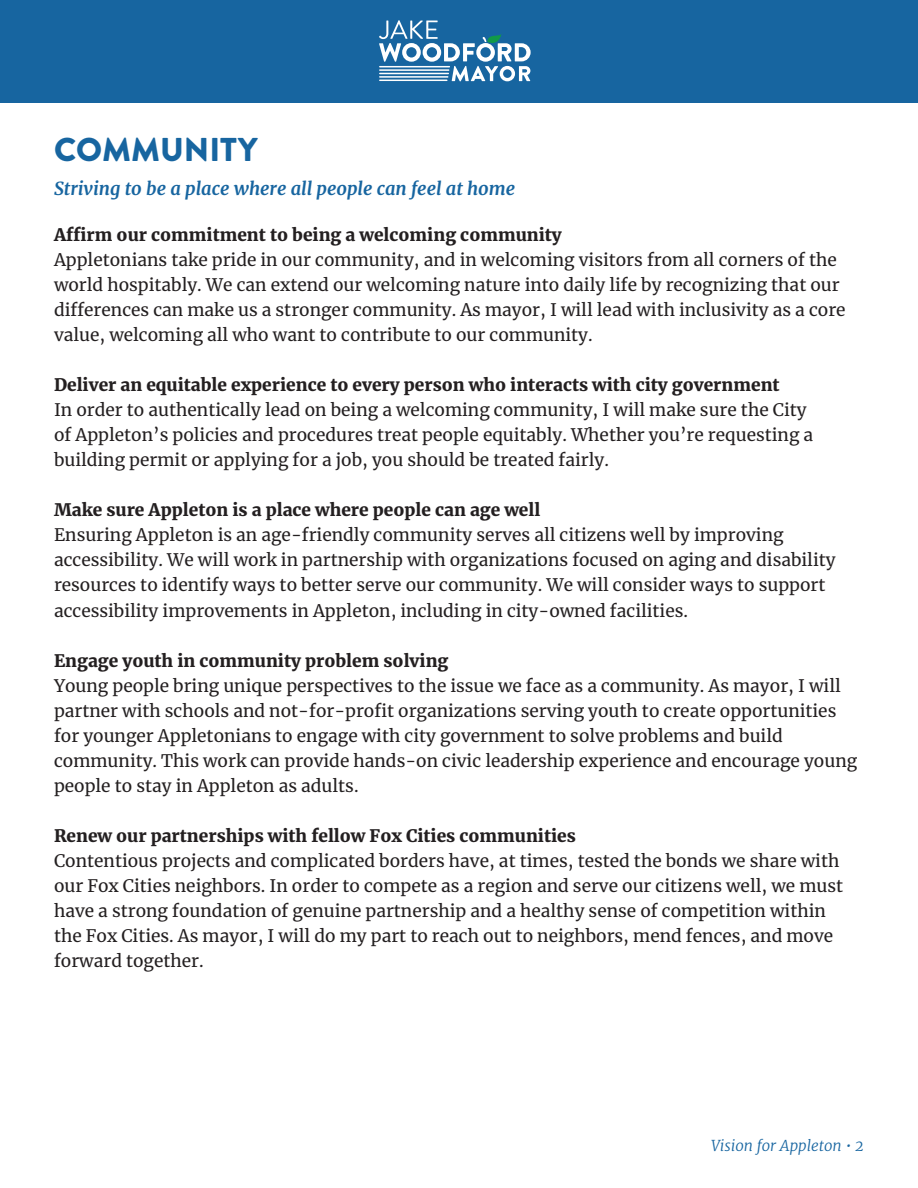
<style>
.page{position:relative;width:918px;height:1188px;background:#fff}
.page>*{position:absolute;margin:0;border:0;box-sizing:border-box;transform-origin:0 0}
.t1{font:900 33px "Brandon Grotesque";color:#1765a0}
.t2{font:italic 700 18px "Merriweather";color:#1765a0}
.t3{font:17.25px/25px "Merriweather";color:#231f20}
.t4{font:900 17.25px "Merriweather";color:#231f20}
.t5{font:italic 300 15px "Merriweather";color:#1765a0}
</style>
<div class="page">
<div style="left:0;top:0;width:918px;height:103px;background:#1765a0"></div>
<svg style="left:379px;top:20px;width:152px;height:61px"></svg>
<h1 class="t1" style="left:54px;top:130px;width:205px">COMMUNITY</h1>
<p class="t2" style="left:54px;top:180px;width:463px">Striving to be a place where all people can feel at home</p>
<p class="t4" style="left:54px;top:226px;width:509px">Affirm our commitment to being a welcoming community</p>
<p class="t3" style="left:54px;top:248px;width:793px">Appletonians take pride in our community, and in welcoming visitors from all corners of the world hospitably. We can extend our welcoming nature into daily life by recognizing that our differences can make us a stronger community. As mayor, I will lead with inclusivity as a core value, welcoming all who want to contribute to our community.</p>
<p class="t4" style="left:54px;top:376px;width:727px">Deliver an equitable experience to every person who interacts with city government</p>
<p class="t3" style="left:54px;top:399px;width:761px">In order to authentically lead on being a welcoming community, I will make sure the City of Appleton’s policies and procedures treat people equitably. Whether you’re requesting a building permit or applying for a job, you should be treated fairly.</p>
<p class="t4" style="left:54px;top:502px;width:488px">Make sure Appleton is a place where people can age well</p>
<p class="t3" style="left:54px;top:524px;width:783px">Ensuring Appleton is an age-friendly community serves all citizens well by improving accessibility. We will work in partnership with organizations focused on aging and disability resources to identify ways to better serve our community. We will consider ways to support accessibility improvements in Appleton, including in city-owned facilities.</p>
<p class="t4" style="left:54px;top:652px;width:396px">Engage youth in community problem solving</p>
<p class="t3" style="left:54px;top:674px;width:805px">Young people bring unique perspectives to the issue we face as a community. As mayor, I will partner with schools and not-for-profit organizations serving youth to create opportunities for younger Appletonians to engage with city government to solve problems and build community. This work can provide hands-on civic leadership experience and encourage young people to stay in Appleton as adults.</p>
<p class="t4" style="left:54px;top:827px;width:523px">Renew our partnerships with fellow Fox Cities communities</p>
<p class="t3" style="left:54px;top:850px;width:791px">Contentious projects and complicated borders have, at times, tested the bonds we share with our Fox Cities neighbors. In order to compete as a region and serve our citizens well, we must have a strong foundation of genuine partnership and a healthy sense of competition within the Fox Cities. As mayor, I will do my part to reach out to neighbors, mend fences, and move forward together.</p>
<p class="t5" style="left:711px;top:1139px;width:154px">Vision for Appleton • 2</p>
</div>
